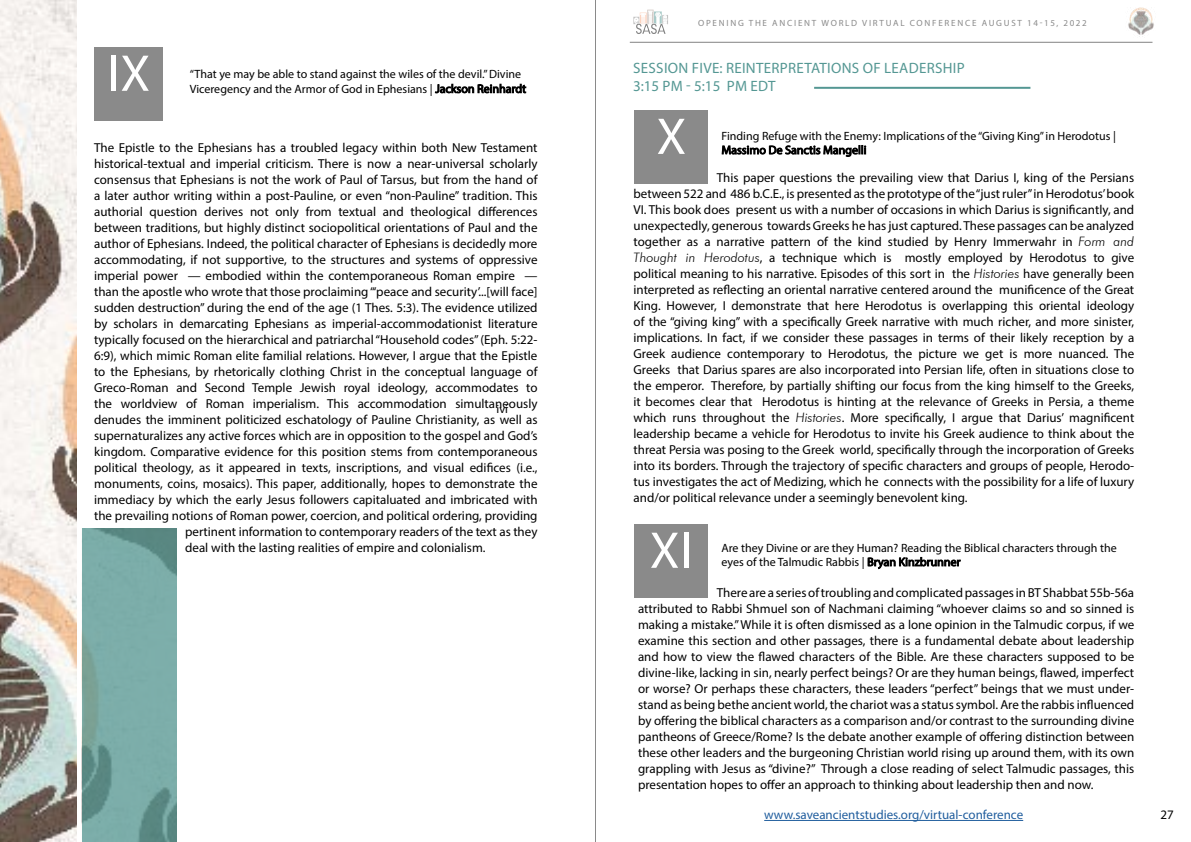
<style>
.page{position:relative;width:1191px;height:842px;background:#fff}
.page>*{position:absolute;margin:0;border:0;box-sizing:border-box;transform-origin:0 0}
.t1{font:52.1px "Myriad Pro";color:#fff}
.t2{font:15px "Myriad Pro";letter-spacing:.02em;color:#549793}
.t3{font:13px/16px "Myriad Pro";color:#000;text-align:justify}
.t4{font:13px "Myriad Pro";color:#215e9e}
.t5{font:12px/14.4px "Myriad Pro";color:#000}
.t6{font:9px "Myriad Pro";letter-spacing:.195em;color:#8a8a8a}
.s1{font-family:"Futura BT";font-weight:300;font-style:italic}
</style>
<div class="page">
<svg style="left:633px;top:10px;width:35px;height:24px"></svg>
<hr style="left:630px;top:42px;width:522px;height:1px;background:#000">
<img style="left:1128px;top:7px;width:26px;height:30px">
<hr style="left:764px;top:820px;width:259px;height:1px;background:#215e9e">
<div style="left:634px;top:110px;width:74px;height:74px;background:#8a8a8a"></div>
<hr style="left:814px;top:87px;width:216px;height:2px;background:#549793">
<img style="left:0;top:0;width:76px;height:842px">
<img style="left:82px;top:528px;width:95px;height:314px">
<hr style="left:595px;top:0;width:1px;height:842px;background:#8a8a8a">
<div style="left:94px;top:47px;width:69px;height:74px;background:#8a8a8a"></div>
<div style="left:634px;top:524px;width:74px;height:74px;background:#8a8a8a"></div>
<h1 class="t1" style="left:107px;top:41px;width:45px">IX</h1>
<p class="t5" style="left:190px;top:67px;width:338px">“That ye may be able to stand against the wiles of the devil.” Divine<br>Viceregency and the Armor of God in Ephesians | Jackson Reinhardt</p>
<p class="t3" style="left:94px;top:139px;width:445px">The Epistle to the Ephesians has a troubled legacy within both New Testament</p>
<p class="t3" style="left:94px;top:155px;width:445px">historical-textual and imperial criticism. There is now a near-universal scholarly</p>
<p class="t3" style="left:94px;top:171px;width:445px">consensus that Ephesians is not the work of Paul of Tarsus, but from the hand of</p>
<p class="t3" style="left:94px;top:187px;width:445px">a later author writing within a post-Pauline, or even “non-Pauline” tradition. This</p>
<p class="t3" style="left:94px;top:203px;width:445px">authorial question derives not only from textual and theological differences</p>
<p class="t3" style="left:94px;top:219px;width:445px">between traditions, but highly distinct sociopolitical orientations of Paul and the</p>
<p class="t3" style="left:94px;top:235px;width:445px">author of Ephesians. Indeed, the political character of Ephesians is decidedly more</p>
<p class="t3" style="left:94px;top:251px;width:445px">accommodating, if not supportive, to the structures and systems of oppressive</p>
<p class="t3" style="left:94px;top:267px;width:445px">imperial power — embodied within the contemporaneous Roman empire —</p>
<p class="t3" style="left:94px;top:283px;width:445px">than the apostle who wrote that those proclaiming “‘peace and security’...[will face]</p>
<p class="t3" style="left:94px;top:299px;width:445px">sudden destruction” during the end of the age (1 Thes. 5:3). The evidence utilized</p>
<p class="t3" style="left:94px;top:315px;width:445px">by scholars in demarcating Ephesians as imperial-accommodationist literature</p>
<p class="t3" style="left:94px;top:331px;width:445px">typically focused on the hierarchical and patriarchal “Household codes” (Eph. 5:22-</p>
<p class="t3" style="left:94px;top:347px;width:445px">6:9), which mimic Roman elite familial relations. However, I argue that the Epistle</p>
<p class="t3" style="left:94px;top:363px;width:445px">to the Ephesians, by rhetorically clothing Christ in the conceptual language of</p>
<p class="t3" style="left:94px;top:379px;width:445px">Greco-Roman and Second Temple Jewish royal ideology, accommodates to</p>
<p class="t3" style="left:94px;top:395px;width:445px">the worldview of Roman imperialism. This accommodation simultaneously</p>
<p class="t3" style="left:94px;top:411px;width:445px">denudes the imminent politicized eschatology of Pauline Christianity, as well as</p>
<p class="t3" style="left:94px;top:427px;width:445px">supernaturalizes any active forces which are in opposition to the gospel and God’s</p>
<p class="t3" style="left:94px;top:443px;width:445px">kingdom. Comparative evidence for this position stems from contemporaneous</p>
<p class="t3" style="left:94px;top:459px;width:445px">political theology, as it appeared in texts, inscriptions, and visual edifices (i.e.,</p>
<p class="t3" style="left:94px;top:475px;width:445px">monuments, coins, mosaics). This paper, additionally, hopes to demonstrate the</p>
<p class="t3" style="left:94px;top:491px;width:445px">immediacy by which the early Jesus followers capitaluated and imbricated with</p>
<p class="t3" style="left:94px;top:507px;width:445px">the prevailing notions of Roman power, coercion, and political ordering, providing</p>
<p class="t3" style="left:185px;top:523px;width:354px">pertinent information to contemporary readers of the text as they</p>
<p class="t3" style="left:185px;top:539px;width:302px">deal with the lasting realities of empire and colonialism.</p>
<p class="t5" style="left:496px;top:402px;width:13px">ivi</p>
<p class="t6" style="left:698px;top:17px;width:390px">OPENING THE ANCIENT WORLD VIRTUAL CONFERENCE AUGUST 14-15, 2022</p>
<p class="t2" style="left:633px;top:58px;width:333px">SESSION FIVE: REINTERPRETATIONS OF LEADERSHIP</p>
<p class="t2" style="left:633px;top:76px;width:144px">3:15 PM - 5:15 PM EDT</p>
<h1 class="t1" style="left:656px;top:104px;width:31px">X</h1>
<p class="t5" style="left:721px;top:128px;width:396px">Finding Refuge with the Enemy: Implications of the “Giving King” in Herodotus |<br>Massimo De Sanctis Mangelli</p>
<p class="t3" style="left:633px;top:169px;width:502px;text-indent:83px">This paper questions the prevailing view that Darius I, king of the Persians between 522 and 486 b.C.E., is presented as the prototype of the “just ruler” in Herodotus’ book VI. This book does present us with a number of occasions in which Darius is significantly, and unexpectedly, generous towards Greeks he has just captured. These passages can be analyzed together as a narrative pattern of the kind studied by Henry Immerwahr in <span class="s1">Form and Thought in Herodotus</span>, a technique which is mostly employed by Herodotus to give political meaning to his narrative. Episodes of this sort in the <span class="s1">Histories</span> have generally been interpreted as reflecting an oriental narrative centered around the munificence of the Great King. However, I demonstrate that here Herodotus is overlapping this oriental ideology of the “giving king” with a specifically Greek narrative with much richer, and more sinister, implications. In fact, if we consider these passages in terms of their likely reception by a Greek audience contemporary to Herodotus, the picture we get is more nuanced. The Greeks that Darius spares are also incorporated into Persian life, often in situations close to the emperor. Therefore, by partially shifting our focus from the king himself to the Greeks, it becomes clear that Herodotus is hinting at the relevance of Greeks in Persia, a theme which runs throughout the <span class="s1">Histories</span>. More specifically, I argue that Darius’ magnificent leadership became a vehicle for Herodotus to invite his Greek audience to think about the threat Persia was posing to the Greek world, specifically through the incorporation of Greeks into its borders. Through the trajectory of specific characters and groups of people, Herodo&shy;tus investigates the act of Medizing, which he connects with the possibility for a life of luxury and/or political relevance under a seemingly benevolent king.</p>
<h1 class="t1" style="left:649px;top:518px;width:45px">XI</h1>
<p class="t5" style="left:721px;top:540px;width:397px">Are they Divine or are they Human? Reading the Biblical characters through the eyes of the Talmudic Rabbis | Bryan Kinzbrunner</p>
<p class="t3" style="left:638px;top:584px;width:498px;text-indent:79px">There are a series of troubling and complicated passages in BT Shabbat 55b-56a attributed to Rabbi Shmuel son of Nachmani claiming “whoever claims so and so sinned is making a mistake.” While it is often dismissed as a lone opinion in the Talmudic corpus, if we examine this section and other passages, there is a fundamental debate about leadership and how to view the flawed characters of the Bible. Are these characters supposed to be divine-like, lacking in sin, nearly perfect beings? Or are they human beings, flawed, imperfect or worse? Or perhaps these characters, these leaders “perfect” beings that we must under&shy;stand as being bethe ancient world, the chariot was a status symbol. Are the rabbis influenced by offering the biblical characters as a comparison and/or contrast to the surrounding divine pantheons of Greece/Rome? Is the debate another example of offering distinction between these other leaders and the burgeoning Christian world rising up around them, with its own grappling with Jesus as “divine?” Through a close reading of select Talmudic passages, this presentation hopes to offer an approach to thinking about leadership then and now.</p>
<p class="t4" style="left:764px;top:807px;width:260px">www.saveancientstudies.org/virtual-conference</p>
<p class="t3" style="left:1160px;top:806px;width:15px">27</p>
</div>
